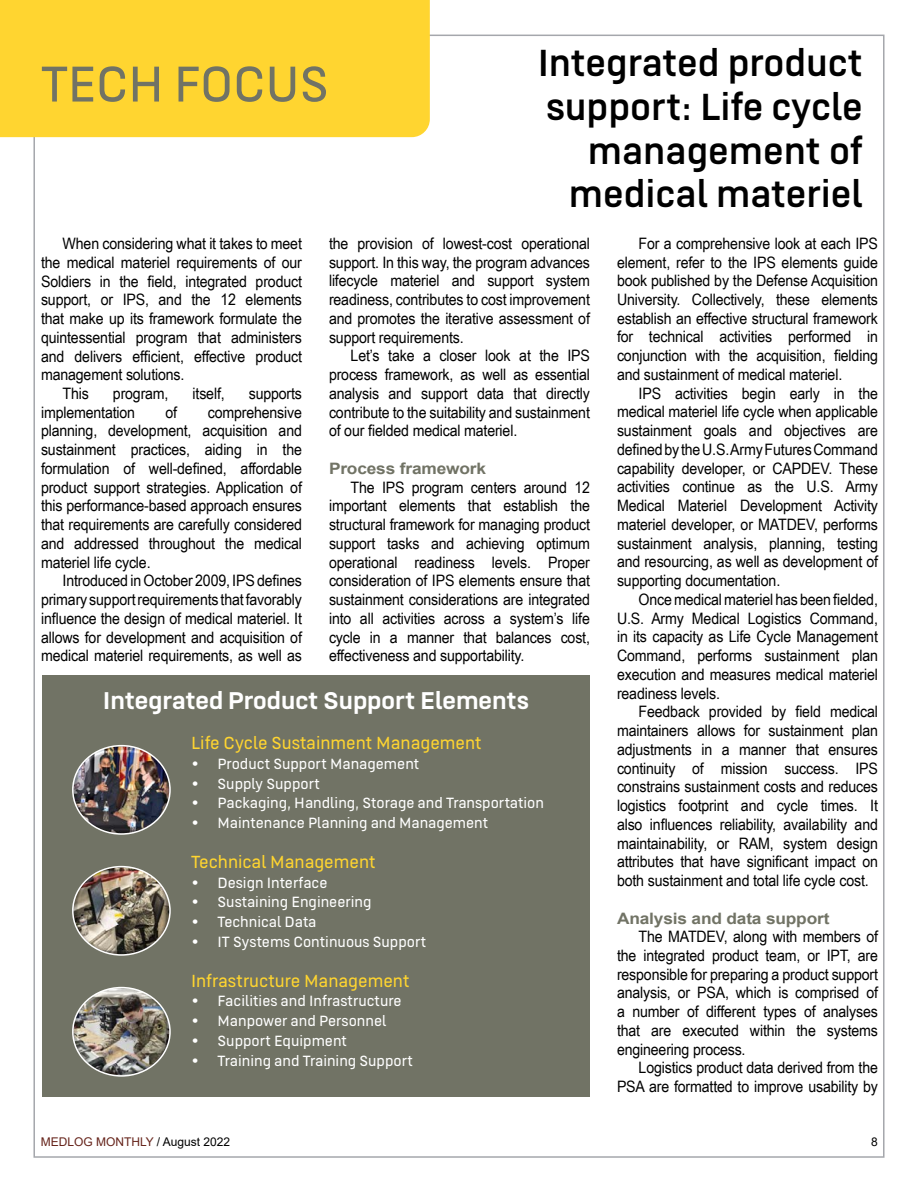
<style>
.page{position:relative;width:918px;height:1188px;background:#fff}
.page>*{position:absolute;margin:0;border:0;box-sizing:border-box;transform-origin:0 0}
.t1{font:300 55.95px "US Army";letter-spacing:-.01em;color:#717365}
.t2{font:42px/43.5px "US Army";color:#000;text-align:right}
.t3{font:700 27px "US Army";color:#fff}
.t4{font:300 19.5px "US Army";color:#ffd530}
.t5{font:300 16.5px "US Army";color:#fff}
.t6{font:15.75px/18.8px "Arial Narrow";letter-spacing:-.01em;color:#000;text-align:justify;scale:1.1 1}
.t7{font:700 15.75px "Arial";letter-spacing:-.01em;color:#717365;scale:1.1 1}
.t8{font:12px "Arial";color:#66241b}
.t9{font:12px "Arial";color:#000}
.s1{color:#000}
</style>
<div class="page">
<div style="left:0;top:0;width:430px;height:137px;background:#ffd530"></div>
<div style="left:42px;top:676px;width:548px;height:421px;background:#717365"></div>
<img style="left:73px;top:746px;width:97px;height:88px">
<div style="left:72px;top:745px;width:99px;height:90px;border:2px solid #fff;border-radius:50%"></div>
<img style="left:73px;top:867px;width:97px;height:88px">
<div style="left:72px;top:866px;width:99px;height:90px;border:2px solid #fff;border-radius:50%"></div>
<img style="left:73px;top:988px;width:97px;height:86px">
<div style="left:72px;top:987px;width:99px;height:90px;border:2px solid #fff;border-radius:50%"></div>
<h1 class="t1" style="left:41px;top:54px;width:290px">TECH FOCUS</h1>
<h2 class="t2" style="left:538px;top:42px;width:327px">Integrated product support: Life cycle management of medical materiel</h2>
<p class="t6" style="left:63px;top:234px;width:219px">When considering what it takes to meet</p>
<p class="t6" style="left:41px;top:252px;width:239px">the medical materiel requirements of our</p>
<p class="t6" style="left:41px;top:271px;width:239px">Soldiers in the field, integrated product</p>
<p class="t6" style="left:41px;top:290px;width:239px">support, or IPS, and the 12 elements</p>
<p class="t6" style="left:41px;top:309px;width:239px">that make up its framework formulate the</p>
<p class="t6" style="left:41px;top:327px;width:239px">quintessential program that administers</p>
<p class="t6" style="left:41px;top:346px;width:239px">and delivers efficient, effective product</p>
<p class="t6" style="left:41px;top:365px;width:132px">management solutions.</p>
<p class="t6" style="left:63px;top:383px;width:25px">This</p>
<p class="t6" style="left:113px;top:383px;width:52px">program,</p>
<p class="t6" style="left:193px;top:383px;width:31px">itself,</p>
<p class="t6" style="left:249px;top:383px;width:50px">supports</p>
<p class="t6" style="left:41px;top:402px;width:87px">implementation</p>
<p class="t6" style="left:166px;top:402px;width:12px">of</p>
<p class="t6" style="left:41px;top:402px;width:239px;text-indent:167px">comprehensive planning, development, acquisition and sustainment practices, aiding in the formulation of well-defined, affordable product support strategies. Application of this performance-based approach ensures that requirements are carefully considered and addressed throughout the medical materiel life cycle.</p>
<p class="t6" style="left:41px;top:571px;width:239px;text-indent:22px">Introduced in October 2009, IPS defines primary support requirements that favorably influence the design of medical materiel. It allows for development and acquisition of medical materiel requirements, as well as</p>
<p class="t6" style="left:329px;top:233px;width:239px">the provision of lowest-cost operational support. In this way, the program advances lifecycle materiel and support system readiness, contributes to cost improvement and promotes the iterative assessment of support requirements.</p>
<p class="t6" style="left:329px;top:346px;width:239px;text-indent:22px">Let’s take a closer look at the IPS process framework, as well as essential analysis and support data that directly contribute to the suitability and sustainment of our fielded medical materiel.</p>
<p class="t7" style="left:329px;top:457px;width:144px">Process framework</p>
<p class="t6" style="left:329px;top:477px;width:239px;text-indent:22px">The IPS program centers around 12 important elements that establish the structural framework for managing product support tasks and achieving optimum operational readiness levels. Proper consideration of IPS elements ensure that sustainment considerations are integrated into all activities across a system’s life cycle in a manner that balances cost, effectiveness and supportability.</p>
<h3 class="t3" style="left:103px;top:686px;width:428px">Integrated Product Support Elements</h3>
<p class="t4" style="left:191px;top:733px;width:292px">Life Cycle Sustainment Management</p>
<p class="t5" style="left:191px;top:755px;width:230px">• Product Support Management</p>
<p class="t5" style="left:191px;top:775px;width:131px">• Supply Support</p>
<p class="t5" style="left:191px;top:794px;width:355px">• Packaging, Handling, Storage and Transportation</p>
<p class="t5" style="left:191px;top:814px;width:299px">• Maintenance Planning and Management</p>
<p class="t4" style="left:191px;top:851px;width:186px">Technical Management</p>
<p class="t5" style="left:191px;top:874px;width:138px">• Design Interface</p>
<p class="t5" style="left:191px;top:893px;width:182px">• Sustaining Engineering</p>
<p class="t5" style="left:191px;top:913px;width:127px">• Technical Data</p>
<p class="t5" style="left:191px;top:933px;width:237px">• IT Systems Continuous Support</p>
<p class="t4" style="left:191px;top:970px;width:220px">Infrastructure Management</p>
<p class="t5" style="left:191px;top:992px;width:212px">• Facilities and Infrastructure</p>
<p class="t5" style="left:191px;top:1012px;width:197px">• Manpower and Personnel</p>
<p class="t5" style="left:191px;top:1032px;width:158px">• Support Equipment</p>
<p class="t5" style="left:191px;top:1052px;width:224px">• Training and Training Support</p>
<p class="t6" style="left:617px;top:233px;width:239px;text-indent:22px">For a comprehensive look at each IPS element, refer to the IPS elements guide book published by the Defense Acquisition University. Collectively, these elements establish an effective structural framework for technical activities performed in conjunction with the acquisition, fielding and sustainment of medical materiel.</p>
<p class="t6" style="left:617px;top:383px;width:239px;text-indent:22px">IPS activities begin early in the medical materiel life cycle when applicable sustainment goals and objectives are defined by the U.S. Army Futures Command capability developer, or CAPDEV. These activities continue as the U.S. Army Medical Materiel Development Activity materiel developer, or MATDEV, performs sustainment analysis, planning, testing and resourcing, as well as development of supporting documentation.</p>
<p class="t6" style="left:617px;top:589px;width:239px;text-indent:22px">Once medical materiel has been fielded, U.S. Army Medical Logistics Command, in its capacity as Life Cycle Management Command, performs sustainment plan execution and measures medical materiel readiness levels.</p>
<p class="t6" style="left:617px;top:702px;width:239px;text-indent:22px">Feedback provided by field medical maintainers allows for sustainment plan adjustments in a manner that ensures continuity of mission success. IPS constrains sustainment costs and reduces logistics footprint and cycle times. It also influences reliability, availability and maintainability, or RAM, system design attributes that have significant impact on both sustainment and total life cycle cost.</p>
<p class="t7" style="left:617px;top:907px;width:195px">Analysis and data support</p>
<p class="t6" style="left:617px;top:927px;width:239px;text-indent:22px">The MATDEV, along with members of the integrated product team, or IPT, are responsible for preparing a product support analysis, or PSA, which is comprised of a number of different types of analyses that are executed within the systems engineering process.</p>
<p class="t6" style="left:617px;top:1058px;width:239px;text-align:right">Logistics product data derived from the<br>PSA are formatted to improve usability by</p>
<p class="t8" style="left:41px;top:1133px;width:191px">MEDLOG MONTHLY <span class="s1">/ August 2022</span></p>
<p class="t9" style="left:871px;top:1133px;width:8px">8</p>
</div>
